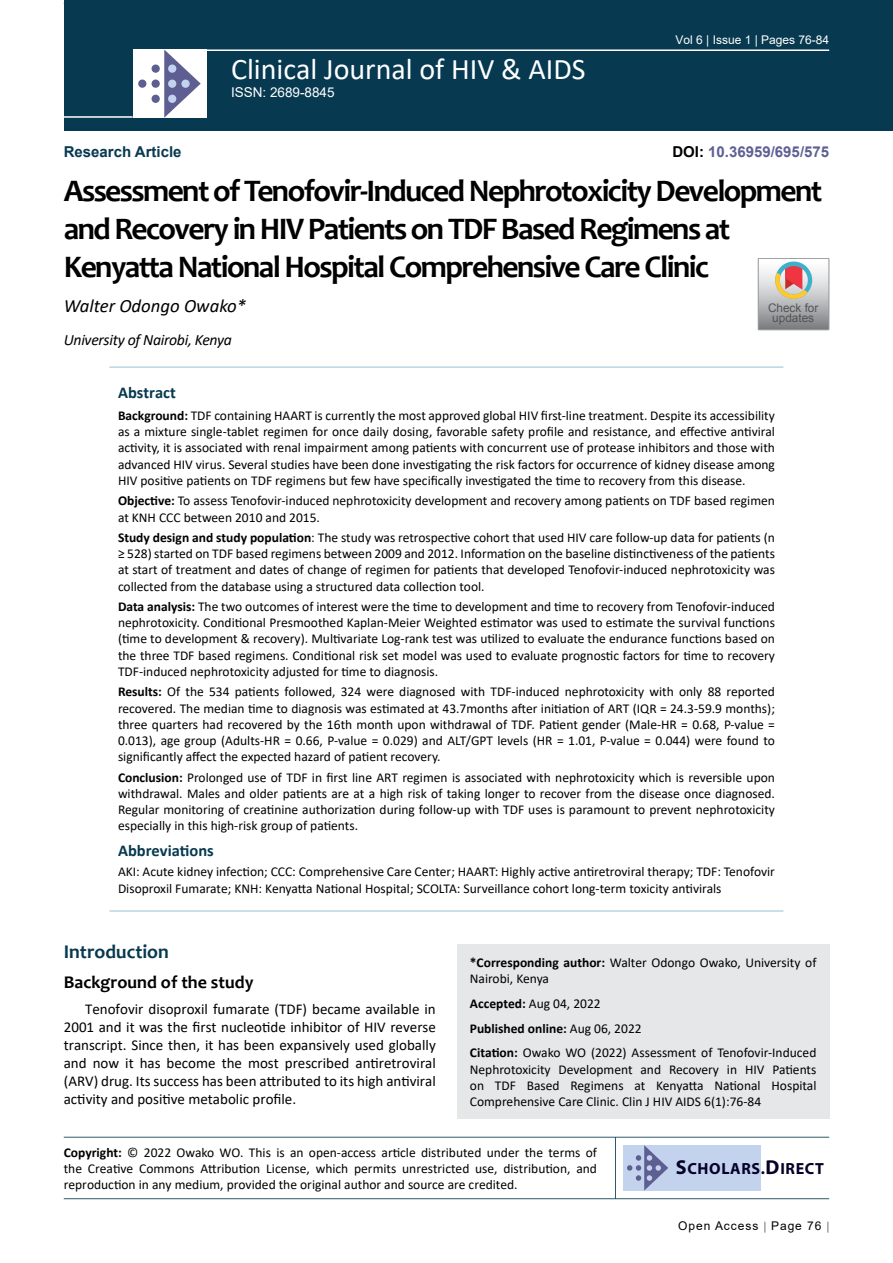
<style>
.page{position:relative;width:893px;height:1263px;background:#fff}
.page>*{position:absolute;margin:0;border:0;box-sizing:border-box;transform-origin:0 0}
.t1{font:700 31.5px/37.8px "Candara";letter-spacing:-.05em;color:#000}
.t2{font:30px "Calibri";color:#fff}
.t3{font:700 19.5px "Candara";color:#073950}
.t4{font:italic 18.75px "Calibri";color:#000}
.t5{font:700 18px "Candara";color:#000}
.t6{font:700 16.5px "Calibri";color:#073950}
.t7{font:700 16.2px "Myriad Pro";letter-spacing:.04em;color:#050128}
.t8{font:italic 15.75px "Calibri";letter-spacing:-.02em;color:#000}
.t9{font:15px/18px "Calibri";color:#000;text-align:justify}
.t10{font:700 15px "Arial";color:#5e5f93}
.t11{font:700 15px "Arial";color:#073950}
.t12{font:13.5px/16.2px "Calibri";color:#000;text-align:justify}
.t13{font:13.5px "Arial";color:#fff}
.t14{font:12px "Arial";color:#fff}
.t15{font:12px "Arial";letter-spacing:.08em;color:#000}
.t16{font:11.85px/10.2px "Arial";color:#535353;text-align:center}
.s1{color:#000}
.s2{font-weight:700}
.s3{font-size:20.25px}
</style>
<div class="page">
<div style="left:64px;top:0;width:829px;height:131px;background:#073950"></div>
<hr style="left:64px;top:1137px;width:765px;height:1px;background:#073950">
<hr style="left:64px;top:1198px;width:765px;height:1px;background:#073950">
<hr style="left:615px;top:1137px;width:1px;height:62px;background:#073950">
<hr style="left:204px;top:49px;width:625px;height:2px;background:#fff">
<hr style="left:64px;top:116px;width:69px;height:2px;background:#fff">
<div style="left:133px;top:49px;width:74px;height:69px;background:#fff"></div>
<svg style="left:164px;top:49px;width:37px;height:69px"></svg>
<div style="left:152px;top:65px;width:8px;height:8px;background:#5e5e92;border-radius:50%"></div>
<div style="left:138px;top:80px;width:8px;height:8px;background:#5e5e92;border-radius:50%"></div>
<div style="left:152px;top:80px;width:8px;height:8px;background:#5e5e92;border-radius:50%"></div>
<div style="left:168px;top:80px;width:8px;height:8px;background:#c3d3ee;border-radius:50%"></div>
<div style="left:181px;top:80px;width:9px;height:8px;background:#c3d3ee;border-radius:50%"></div>
<div style="left:168px;top:95px;width:8px;height:8px;background:#c3d3ee;border-radius:50%"></div>
<div style="left:168px;top:65px;width:8px;height:8px;background:#c3d3ee;border-radius:50%"></div>
<div style="left:152px;top:95px;width:8px;height:8px;background:#5e5e92;border-radius:50%"></div>
<div style="left:623px;top:1145px;width:138px;height:45px;background:#c3d3ee"></div>
<svg style="left:627px;top:1145px;width:41px;height:45px"></svg>
<div style="left:457px;top:944px;width:372px;height:175px;background:#e6e7e8"></div>
<hr style="left:109px;top:911px;width:674px;height:1px;background:#98c0d2">
<hr style="left:109px;top:367px;width:674px;height:1px;background:#98c0d2">
<svg style="left:758px;top:258px;width:71px;height:72px;background:#bdb6b3"></svg>
<p class="t11" style="left:64px;top:141px;width:119px">Research Article</p>
<h2 class="t2" style="left:231px;top:48px;width:356px">Clinical Journal of HIV &amp; AIDS</h2>
<p class="t13" style="left:231px;top:83px;width:105px">ISSN: 2689-8845</p>
<p class="t14" style="left:675px;top:31px;width:155px">Vol 6 | Issue 1 | Pages 76-84</p>
<p class="t10" style="left:672px;top:141px;width:158px"><span class="s1">DOI:</span> 10.36959/695/575</p>
<h1 class="t1" style="left:64px;top:172px;width:760px">Assessment of Tenofovir-Induced Nephrotoxicity Development and Recovery in HIV Patients on TDF Based Regimens at<br>Kenyatta National Hospital Comprehensive Care Clinic</h1>
<h3 class="t4" style="left:64px;top:293px;width:184px">Walter Odongo Owako*</h3>
<p class="t8" style="left:64px;top:329px;width:170px">University of Nairobi, Kenya</p>
<p class="t16" style="left:768px;top:302px;width:52px">Check for updates</p>
<p class="t6" style="left:118px;top:381px;width:59px">Abstract</p>
<p class="t12" style="left:118px;top:407px;width:658px"><span class="s2">Background:</span> TDF containing HAART is currently the most approved global HIV first-line treatment. Despite its accessibility as a mixture single-tablet regimen for once daily dosing, favorable safety profile and resistance, and effective antiviral activity, it is associated with renal impairment among patients with concurrent use of protease inhibitors and those with advanced HIV virus. Several studies have been done investigating the risk factors for occurrence of kidney disease among HIV positive patients on TDF regimens but few have specifically investigated the time to recovery from this disease.</p>
<p class="t12" style="left:118px;top:492px;width:658px"><span class="s2">Objective:</span> To assess Tenofovir-induced nephrotoxicity development and recovery among patients on TDF based regimen at KNH CCC between 2010 and 2015.</p>
<p class="t12" style="left:118px;top:529px;width:658px"><span class="s2">Study design and study population</span>: The study was retrospective cohort that used HIV care follow-up data for patients (n ≥ 528) started on TDF based regimens between 2009 and 2012. Information on the baseline distinctiveness of the patients at start of treatment and dates of change of regimen for patients that developed Tenofovir-induced nephrotoxicity was collected from the database using a structured data collection tool.</p>
<p class="t12" style="left:118px;top:598px;width:658px"><span class="s2">Data analysis:</span> The two outcomes of interest were the time to development and time to recovery from Tenofovir-induced nephrotoxicity. Conditional Presmoothed Kaplan-Meier Weighted estimator was used to estimate the survival functions (time to development &amp; recovery). Multivariate Log-rank test was utilized to evaluate the endurance functions based on the three TDF based regimens. Conditional risk set model was used to evaluate prognostic factors for time to recovery TDF-induced nephrotoxicity adjusted for time to diagnosis.</p>
<p class="t12" style="left:118px;top:683px;width:658px"><span class="s2">Results:</span> Of the 534 patients followed, 324 were diagnosed with TDF-induced nephrotoxicity with only 88 reported recovered. The median time to diagnosis was estimated at 43.7months after initiation of ART (IQR = 24.3-59.9 months); three quarters had recovered by the 16th month upon withdrawal of TDF. Patient gender (Male-HR = 0.68, P-value = 0.013), age group (Adults-HR = 0.66, P-value = 0.029) and ALT/GPT levels (HR = 1.01, P-value = 0.044) were found to significantly affect the expected hazard of patient recovery.</p>
<p class="t12" style="left:118px;top:769px;width:658px"><span class="s2">Conclusion:</span> Prolonged use of TDF in first line ART regimen is associated with nephrotoxicity which is reversible upon withdrawal. Males and older patients are at a high risk of taking longer to recover from the disease once diagnosed.<br>Regular monitoring of creatinine authorization during follow-up with TDF uses is paramount to prevent nephrotoxicity especially in this high-risk group of patients.</p>
<p class="t6" style="left:118px;top:839px;width:97px">Abbreviations</p>
<p class="t12" style="left:118px;top:863px;width:658px">AKI: Acute kidney infection; CCC: Comprehensive Care Center; HAART: Highly active antiretroviral therapy; TDF: Tenofovir<br>Disoproxil Fumarate; KNH: Kenyatta National Hospital; SCOLTA: Surveillance cohort long-term toxicity antivirals</p>
<h3 class="t3" style="left:64px;top:940px;width:107px">Introduction</h3>
<h3 class="t5" style="left:64px;top:970px;width:191px">Background of the study</h3>
<p class="t9" style="left:64px;top:1000px;width:374px;text-indent:21px">Tenofovir disoproxil fumarate (TDF) became available in 2001 and it was the first nucleotide inhibitor of HIV reverse transcript. Since then, it has been expansively used globally and now it has become the most prescribed antiretroviral (ARV) drug. Its success has been attributed to its high antiviral activity and positive metabolic profile.</p>
<p class="t12" style="left:470px;top:954px;width:348px"><span class="s2">*Corresponding author:</span> Walter Odongo Owako, University of<br>Nairobi, Kenya</p>
<p class="t12" style="left:470px;top:991px;width:348px;line-height:24.8px;text-align:left"><span class="s2">Accepted:</span> Aug 04, 2022<br><span class="s2">Published online:</span> Aug 06, 2022<br><span class="s2">Citation:</span> Owako WO (2022) Assessment of Tenofovir-Induced</p>
<p class="t12" style="left:470px;top:1060px;width:348px">Nephrotoxicity Development and Recovery in HIV Patients on TDF Based Regimens at Kenyatta National Hospital Comprehensive Care Clinic. Clin J HIV AIDS 6(1):76-84</p>
<p class="t12" style="left:64px;top:1144px;width:535px"><span class="s2">Copyright:</span> © 2022 Owako WO. This is an open-access article distributed under the terms of the Creative Commons Attribution License, which permits unrestricted use, distribution, and reproduction in any medium, provided the original author and source are credited.</p>
<p class="t7" style="left:676px;top:1158px;width:150px"><span class="s3">S</span>CHOLARS.<span class="s3">D</span>IRECT</p>
<p class="t15" style="left:678px;top:1217px;width:145px">Open Access Page 76</p>
</div>
